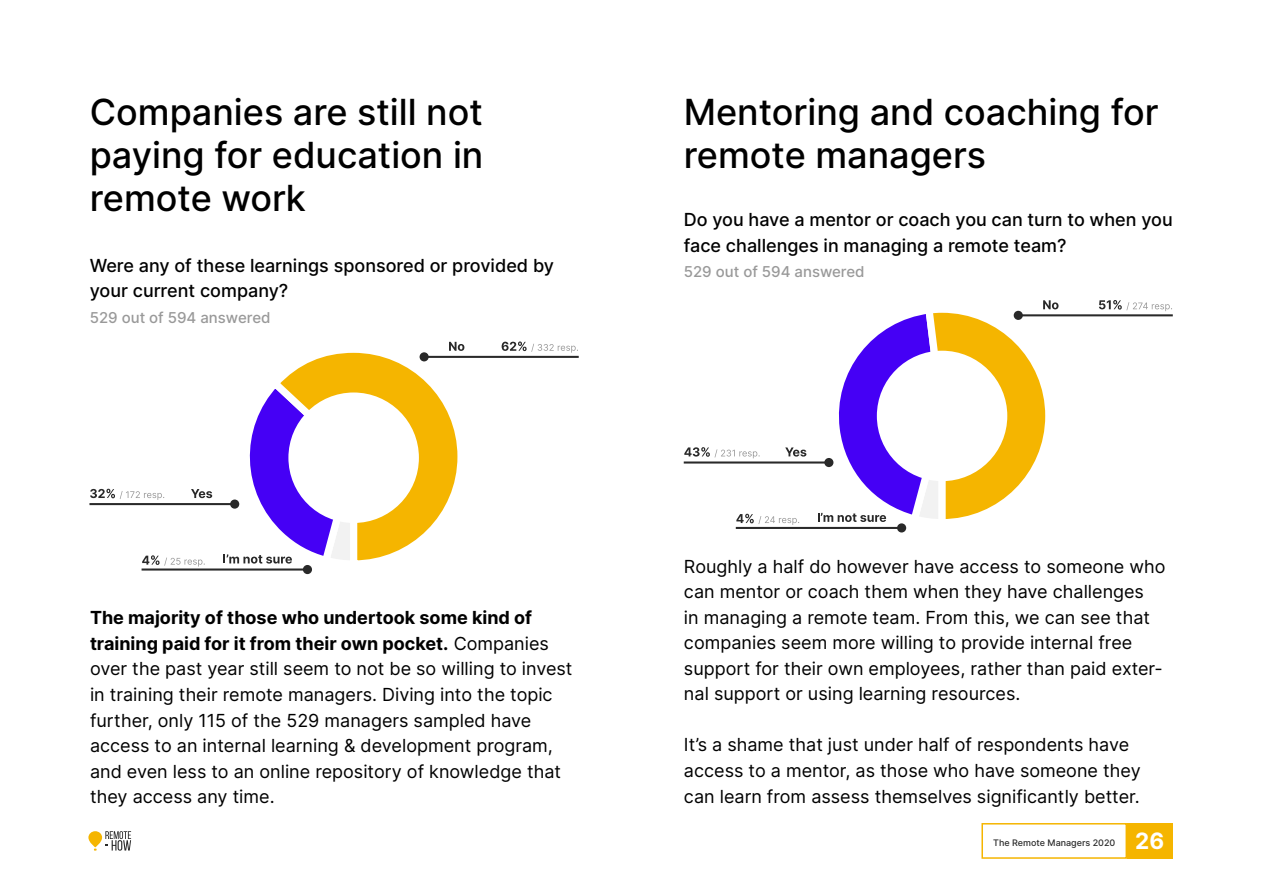
<style>
.page{position:relative;width:1263px;height:893px;background:#fff}
.page>*{position:absolute;margin:0;border:0;box-sizing:border-box;transform-origin:0 0}
.t1{font:500 36px/43.2px "Inter";color:#000;text-align:justify}
.t2{font:700 22.5px "Inter";color:#fff}
.t3{font:18px/25.5px "Inter";color:#000}
.t4{font:500 18px/25.5px "Inter";color:#000}
.t5{font:500 15px "Inter";color:#999}
.t6{font:500 9px "Inter";color:#292929}
.s1{font-weight:700}
</style>
<div class="page">
<svg style="left:88px;top:831px;width:14px;height:16px"></svg>
<svg style="left:105px;top:831px;width:26px;height:20px"></svg>
<div style="left:981px;top:823px;width:146px;height:36px;border:2px solid #f5b500"></div>
<div style="left:1127px;top:823px;width:46px;height:36px;background:#f5b500"></div>
<svg style="left:502px;top:341px;width:76px;height:12px"></svg>
<svg style="left:191px;top:489px;width:21px;height:9px"></svg>
<svg style="left:90px;top:489px;width:74px;height:11px"></svg>
<svg style="left:142px;top:555px;width:63px;height:11px"></svg>
<hr style="left:424px;top:356px;width:155px;height:2px;background:#292929">
<hr style="left:89px;top:503px;width:146px;height:2px;background:#292929">
<svg style="left:223px;top:342px;width:241px;height:225px"></svg>
<hr style="left:142px;top:568px;width:166px;height:3px;background:#292929">
<div style="left:303px;top:565px;width:9px;height:9px;background:#292929;border-radius:50%"></div>
<svg style="left:1099px;top:300px;width:73px;height:11px"></svg>
<svg style="left:785px;top:447px;width:21px;height:10px"></svg>
<svg style="left:684px;top:447px;width:76px;height:11px"></svg>
<svg style="left:736px;top:514px;width:63px;height:11px"></svg>
<hr style="left:1018px;top:314px;width:155px;height:2px;background:#292929">
<hr style="left:684px;top:461px;width:145px;height:3px;background:#292929">
<svg style="left:817px;top:300px;width:241px;height:229px"></svg>
<hr style="left:736px;top:527px;width:166px;height:2px;background:#292929">
<div style="left:897px;top:523px;width:9px;height:9px;background:#292929;border-radius:50%"></div>
<h1 class="t1" style="left:90px;top:89px;width:395px">Companies are still not paying for education in remote work</h1>
<p class="t4" style="left:90px;top:252px;width:466px">Were any of these learnings sponsored or provided by your current company?</p>
<p class="t5" style="left:90px;top:306px;width:182px">529 out of 594 answered</p>
<p class="t3" style="left:90px;top:605px;width:484px"><span class="s1">The majority of those who undertook some kind of training paid for it from their own pocket.</span> Companies over the past year still seem to not be so willing to invest in training their remote managers. Diving into the topic further, only 115 of the 529 managers sampled have access to an internal learning &amp; development program, and even less to an online repository of knowledge that they access any time.</p>
<h1 class="t1" style="left:684px;top:89px;width:476px">Mentoring and coaching for remote managers</h1>
<p class="t4" style="left:684px;top:206px;width:490px">Do you have a mentor or coach you can turn to when you face challenges in managing a remote team?</p>
<p class="t5" style="left:684px;top:261px;width:182px">529 out of 594 answered</p>
<p class="t3" style="left:684px;top:553px;width:483px">Roughly a half do however have access to someone who can mentor or coach them when they have challenges<br>in managing a remote team. From this, we can see that companies seem more willing to provide internal free support for their own employees, rather than paid exter&shy;nal support or using learning resources.</p>
<p class="t3" style="left:684px;top:732px;width:458px">It’s a shame that just under half of respondents have access to a mentor, as those who have someone they can learn from assess themselves significantly better.</p>
<p class="t6" style="left:993px;top:836px;width:124px">The Remote Managers 2020</p>
<p class="t2" style="left:1135px;top:825px;width:31px">26</p>
</div>
